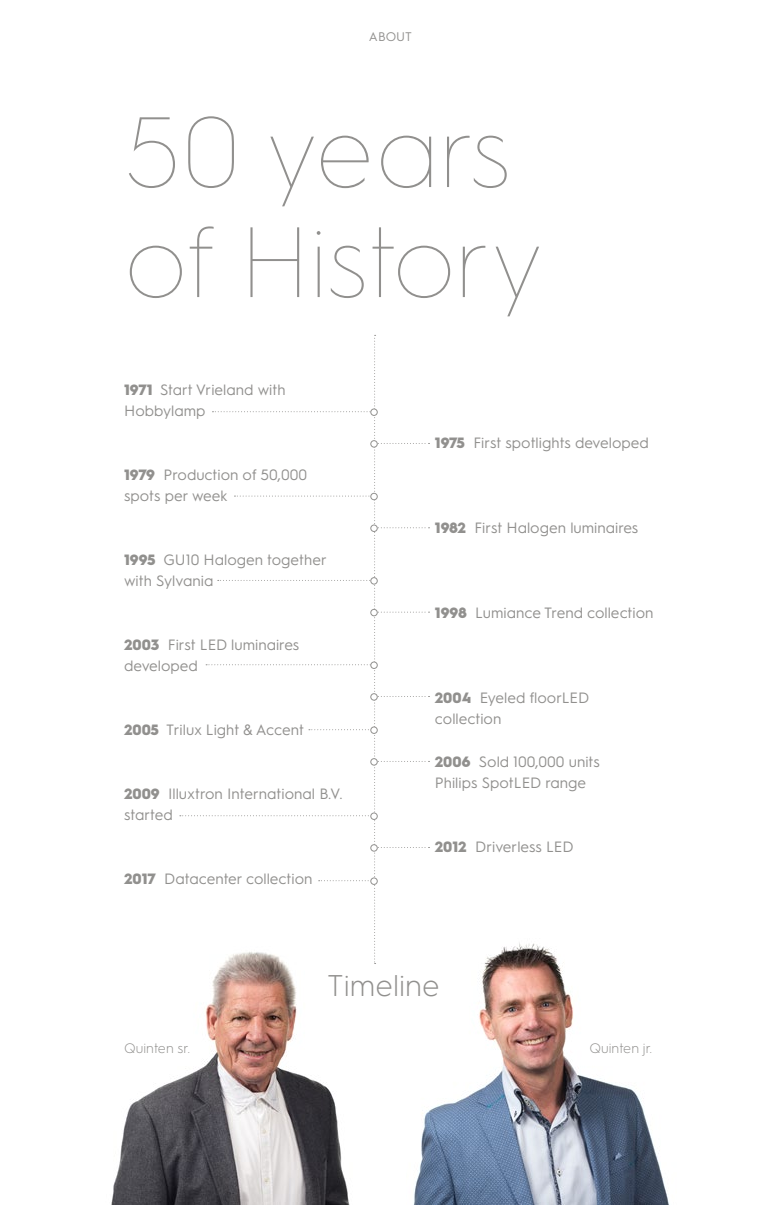
<style>
.page{position:relative;width:780px;height:1205px;background:#fff}
.page>*{position:absolute;margin:0;border:0;box-sizing:border-box;transform-origin:0 0}
.t1{font:100 100px/110px "Hurme Geometric Sans 1";letter-spacing:-.01em;color:#91908e}
.t2{font:300 30px "Hurme Geometric Sans 1";color:#91908e}
.t3{font:15px/21.2px "Hurme Geometric Sans 1";color:#91908e}
.t4{font:300 13.75px "Hurme Geometric Sans 1";color:#91908e}
.t5{font:12.5px "Hurme Geometric Sans 1";color:#91908e}
.s1{font-weight:900}
</style>
<div class="page">
<img style="left:111px;top:964px;width:239px;height:241px">
<img style="left:413px;top:943px;width:256px;height:262px">
<svg style="left:180px;top:335px;width:249px;height:629px"></svg>
<div style="left:370px;top:844px;width:7px;height:7px;border:1px solid #91908e;border-radius:50%"></div>
<p class="t5" style="left:369px;top:27px;width:45px">ABOUT</p>
<h1 class="t1" style="left:124px;top:92px;width:420px">50 years of History</h1>
<p class="t3" style="left:124px;top:378px;width:163px"><span class="s1">1971</span> Start Vrieland with<br>Hobbylamp</p>
<p class="t3" style="left:124px;top:463px;width:184px"><span class="s1">1979</span> Production of 50,000 spots per week</p>
<p class="t3" style="left:124px;top:548px;width:204px"><span class="s1">1995</span> GU10 Halogen together with Sylvania</p>
<p class="t3" style="left:124px;top:633px;width:177px"><span class="s1">2003</span> First LED luminaires developed</p>
<p class="t3" style="left:124px;top:718px;width:181px"><span class="s1">2005</span> Trilux Light &amp; Accent</p>
<p class="t3" style="left:124px;top:782px;width:220px"><span class="s1">2009</span> Illuxtron International B.V. started</p>
<p class="t3" style="left:124px;top:867px;width:190px"><span class="s1">2017</span> Datacenter collection</p>
<p class="t3" style="left:435px;top:431px;width:215px"><span class="s1">1975</span> First spotlights developed</p>
<p class="t3" style="left:435px;top:516px;width:205px"><span class="s1">1982</span> First Halogen luminaires</p>
<p class="t3" style="left:435px;top:601px;width:220px"><span class="s1">1998</span> Lumiance Trend collection</p>
<p class="t3" style="left:435px;top:686px;width:156px"><span class="s1">2004</span> Eyeled floorLED collection</p>
<p class="t3" style="left:435px;top:750px;width:166px"><span class="s1">2006</span> Sold 100,000 units<br>Philips SpotLED range</p>
<p class="t3" style="left:435px;top:835px;width:140px"><span class="s1">2012</span> Driverless LED</p>
<h2 class="t2" style="left:327px;top:965px;width:114px">Timeline</h2>
<p class="t4" style="left:124px;top:1039px;width:67px">Quinten sr.</p>
<p class="t4" style="left:589px;top:1039px;width:64px">Quinten jr.</p>
</div>
